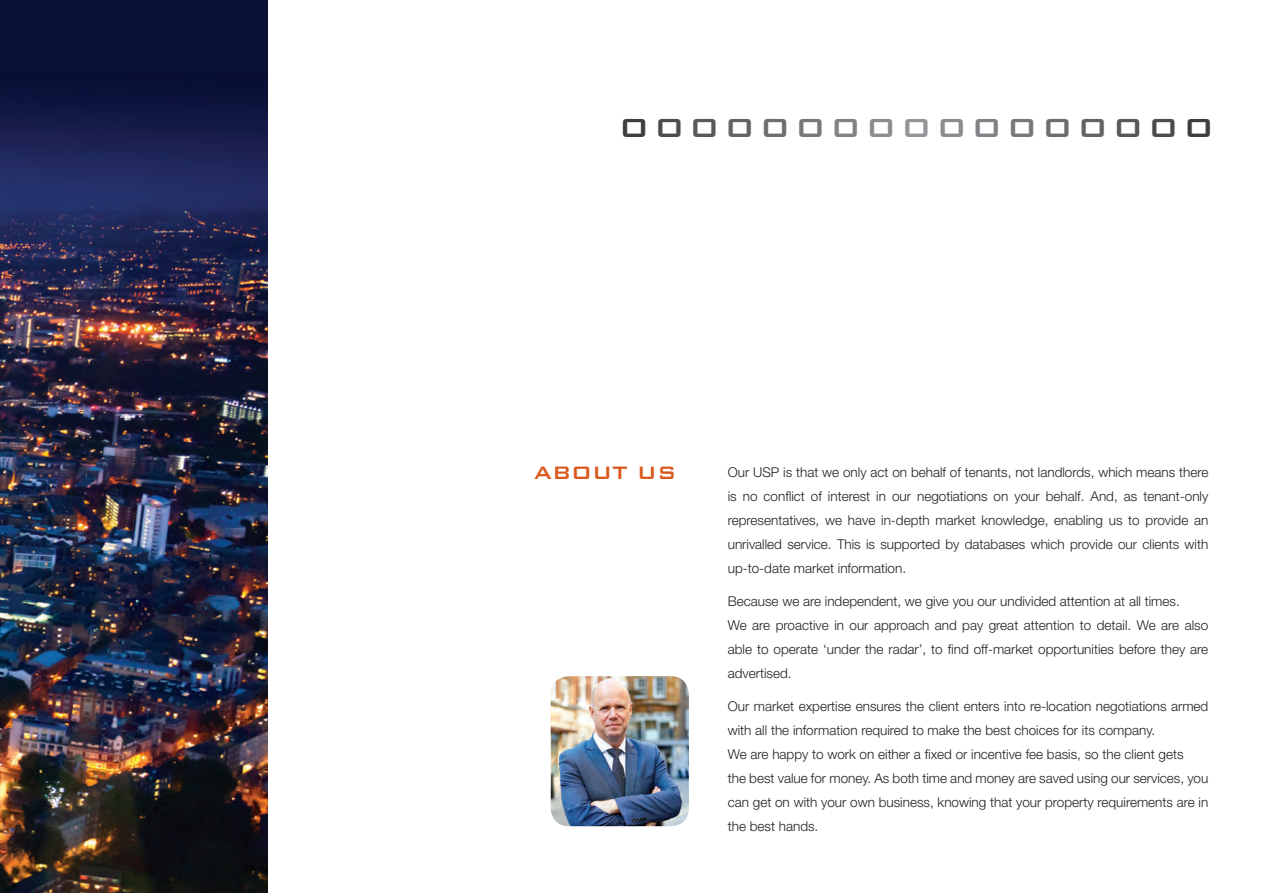
<style>
.page{position:relative;width:1263px;height:893px;background:#fff}
.page>*{position:absolute;margin:0;border:0;box-sizing:border-box;transform-origin:0 0}
.t1{font:500 34.95px "Bank Gothic BT";letter-spacing:.13em;color:#3e3e3f}
.t2{font:500 24px "Bank Gothic BT";color:#da581e}
.t3{font:300 13.5px/24px "Helvetica Neue LT Pro";color:#231f20}
.s1{color:#4b4c4d}
.s2{color:#57585a}
.s3{color:#636366}
.s4{color:#6c6d70}
.s5{color:#76787b}
.s6{color:#808285}
.s7{color:#8a8c8f}
.s8{color:#939598}
</style>
<div class="page">
<div style="left:0;top:0;width:268px;height:893px;background:#091136"></div>
<img style="left:0;top:105px;width:268px;height:788px">
<img style="left:551px;top:676px;width:138px;height:150px">
<h1 class="t1" style="left:619px;top:109px;width:597px">O<span class="s1">O</span><span class="s2">O</span><span class="s3">O</span><span class="s4">O</span><span class="s5">O</span><span class="s6">O</span><span class="s7">O</span><span class="s8">O</span><span class="s7">O</span><span class="s6">O</span><span class="s5">O</span><span class="s4">O</span><span class="s3">O</span><span class="s2">O</span><span class="s1">O</span>O</h1>
<h2 class="t2" style="left:534px;top:460px;width:57px">about</h2>
<h2 class="t2" style="left:637px;top:460px;width:18px">us</h2>
<p class="t3" style="left:728px;top:460px;width:482px;text-align:justify">Our USP is that we only act on behalf of tenants, not landlords, which means there is no conflict of interest in our negotiations on your behalf. And, as tenant-only representatives, we have in-depth market knowledge, enabling us to provide an unrivalled service. This is supported by databases which provide our clients with up-to-date market information.</p>
<p class="t3" style="left:728px;top:589px;width:482px">Because we are independent, we give you our undivided attention at all times.<br>We are proactive in our approach and pay great attention to detail. We are also able to operate ‘under the radar’, to find off-market opportunities before they are advertised.</p>
<p class="t3" style="left:728px;top:693px;width:482px">Our market expertise ensures the client enters into re-location negotiations armed with all the information required to make the best choices for its company.<br>We are happy to work on either a fixed or incentive fee basis, so the client gets<br>the best value for money. As both time and money are saved using our services, you can get on with your own business, knowing that your property requirements are in the best hands.</p>
</div>
